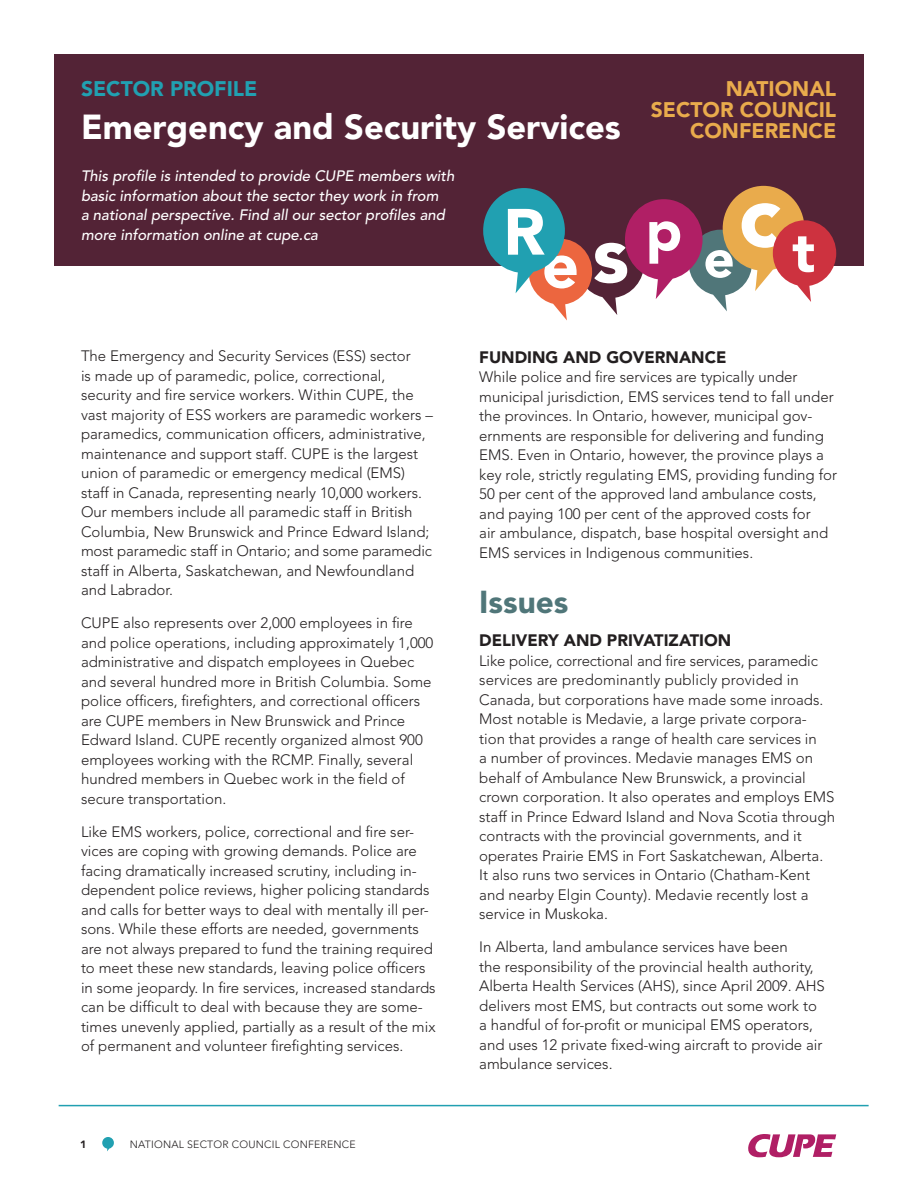
<style>
.page{position:relative;width:918px;height:1188px;background:#fff}
.page>*{position:absolute;margin:0;border:0;box-sizing:border-box;transform-origin:0 0}
.t1{font:900 34.5px "Avenir";color:#fff}
.Sub1{font:900 31.5px "Avenir";color:#507679}
.t2{font:900 21px/21px "Avenir";color:#e9ab4c;text-align:right}
.t3{font:900 21px "Avenir";color:#21a0b1}
.Sub2{font:900 16.5px "Avenir";color:#231f20}
.Copy{font:300 15px/19.5px "Avenir";color:#231f20}
.Copy-2{font:italic 500 15px/19.5px "Avenir";color:#fff}
.Main_copy{font:300 10.5px "Avenir";letter-spacing:.02em;color:#231f20}
.Main_copy-2{font:900 10.5px "Avenir";color:#231f20}
</style>
<div class="page">
<div style="left:54px;top:54px;width:810px;height:212px;background:#532336"></div>
<svg style="left:483px;top:186px;width:353px;height:134px"></svg>
<hr style="left:59px;top:1105px;width:810px;height:1px;background:#21a0b1">
<svg style="left:102px;top:1137px;width:12px;height:14px"></svg>
<svg style="left:748px;top:1134px;width:88px;height:23px"></svg>
<p class="t3" style="left:81px;top:76px;width:178px">SECTOR PROFILE</p>
<p class="t1" style="left:81px;top:107px;width:541px">Emergency and Security Services</p>
<p class="Copy-2" style="left:81px;top:167px;width:375px">This profile is intended to provide CUPE members with basic information about the sector they work in from<br>a national perspective. Find all our sector profiles and more information online at cupe.ca</p>
<p class="t2" style="left:651px;top:78px;width:187px">NATIONAL<br>SECTOR COUNCIL<br>CONFERENCE</p>
<p class="Copy" style="left:81px;top:346px;width:353px">The Emergency and Security Services (ESS) sector<br>is made up of paramedic, police, correctional, security and fire service workers. Within CUPE, the vast majority of ESS workers are paramedic workers – paramedics, communication officers, administrative, maintenance and support staff. CUPE is the largest union of paramedic or emergency medical (EMS) staff in Canada, representing nearly 10,000 workers.<br>Our members include all paramedic staff in British Columbia, New Brunswick and Prince Edward Island; most paramedic staff in Ontario; and some paramedic staff in Alberta, Saskatchewan, and Newfoundland and Labrador.</p>
<p class="Copy" style="left:81px;top:613px;width:354px">CUPE also represents over 2,000 employees in fire and police operations, including approximately 1,000 administrative and dispatch employees in Quebec and several hundred more in British Columbia. Some police officers, firefighters, and correctional officers are CUPE members in New Brunswick and Prince Edward Island. CUPE recently organized almost 900 employees working with the RCMP. Finally, several hundred members in Quebec work in the field of secure transportation.</p>
<p class="Copy" style="left:81px;top:822px;width:356px">Like EMS workers, police, correctional and fire ser&shy;vices are coping with growing demands. Police are facing dramatically increased scrutiny, including in&shy;dependent police reviews, higher policing standards and calls for better ways to deal with mentally ill per&shy;sons. While these efforts are needed, governments are not always prepared to fund the training required to meet these new standards, leaving police officers in some jeopardy. In fire services, increased standards can be difficult to deal with because they are some&shy;times unevenly applied, partially as a result of the mix of permanent and volunteer firefighting services.</p>
<p class="Main_copy-2" style="left:80px;top:1138px;width:8px">1</p>
<p class="Main_copy" style="left:130px;top:1139px;width:227px">NATIONAL SECTOR COUNCIL CONFERENCE</p>
<p class="Sub2" style="left:479px;top:347px;width:249px">FUNDING AND GOVERNANCE</p>
<p class="Copy" style="left:479px;top:368px;width:359px">While police and fire services are typically under municipal jurisdiction, EMS services tend to fall under the provinces. In Ontario, however, municipal gov&shy;ernments are responsible for delivering and funding EMS. Even in Ontario, however, the province plays a key role, strictly regulating EMS, providing funding for 50 per cent of the approved land ambulance costs, and paying 100 per cent of the approved costs for<br>air ambulance, dispatch, base hospital oversight and EMS services in Indigenous communities.</p>
<p class="Sub1" style="left:479px;top:583px;width:91px">Issues</p>
<p class="Sub2" style="left:479px;top:631px;width:253px">DELIVERY AND PRIVATIZATION</p>
<p class="Copy" style="left:479px;top:651px;width:357px">Like police, correctional and fire services, paramedic services are predominantly publicly provided in Canada, but corporations have made some inroads.<br>Most notable is Medavie, a large private corpora&shy;tion that provides a range of health care services in<br>a number of provinces. Medavie manages EMS on behalf of Ambulance New Brunswick, a provincial crown corporation. It also operates and employs EMS staff in Prince Edward Island and Nova Scotia through contracts with the provincial governments, and it operates Prairie EMS in Fort Saskatchewan, Alberta.<br>It also runs two services in Ontario (Chatham-Kent and nearby Elgin County). Medavie recently lost a service in Muskoka.</p>
<p class="Copy" style="left:479px;top:938px;width:347px">In Alberta, land ambulance services have been<br>the responsibility of the provincial health authority, Alberta Health Services (AHS), since April 2009. AHS delivers most EMS, but contracts out some work to a handful of for-profit or municipal EMS operators, and uses 12 private fixed-wing aircraft to provide air ambulance services.</p>
</div>
